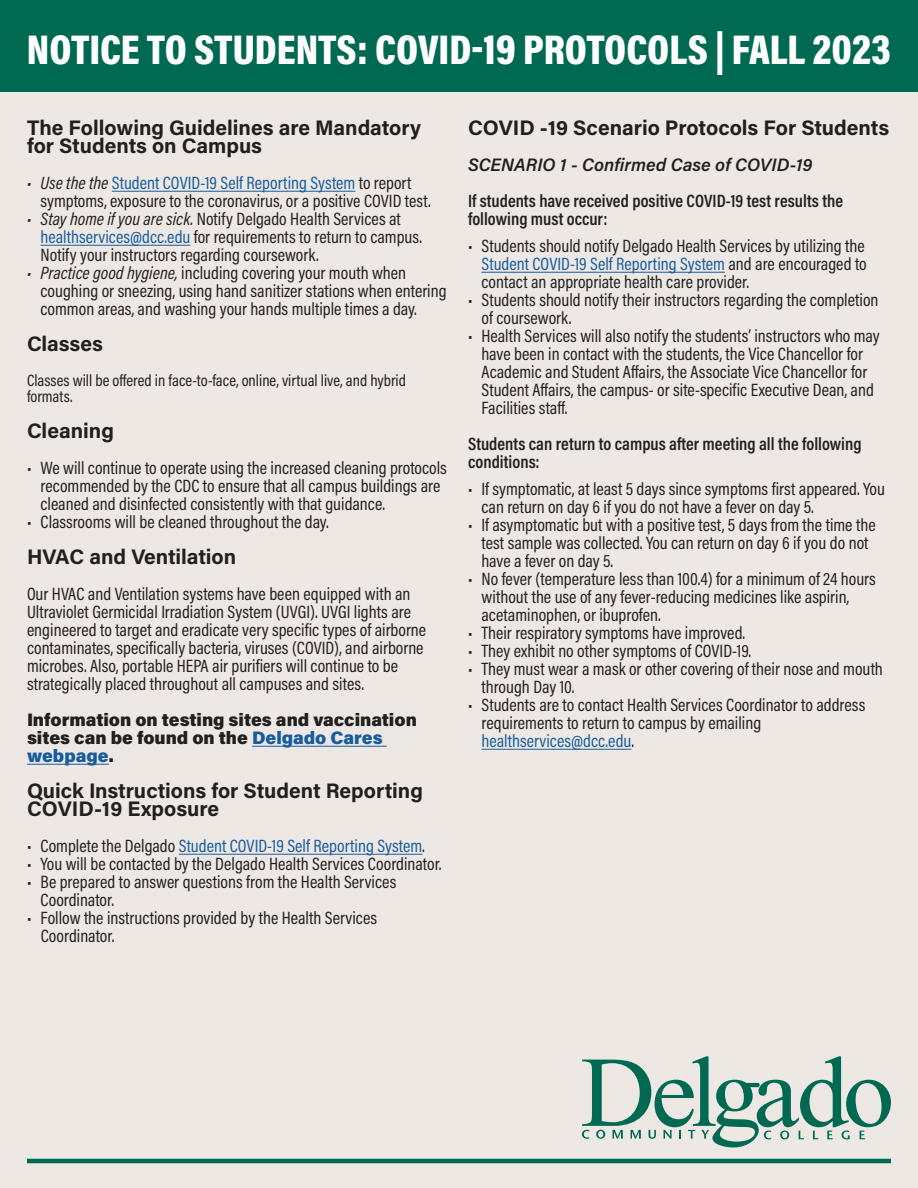
<style>
.page{position:relative;width:918px;height:1188px;background:#eee8e4}
.page>*{position:absolute;margin:0;border:0;box-sizing:border-box;transform-origin:0 0}
.t1{font:900 42px "Acumin Pro Cond";color:#fff}
.t2{font:700 21px/18px "Acumin Pro";color:#231f20}
.t3{font:18px/18px "Acumin Pro Cond";color:#231f20}
.t4{font:600 18px/18px "Acumin Pro Cond";color:#231f20}
.t5{font:900 18px/18px "Acumin Pro";color:#231f20}
.t6{font:18px "Acumin Pro Cond";color:#175d9e}
.t7{font:italic 600 18px "Acumin Pro";color:#231f20}
.t8{font:16.5px/16.5px "Acumin Pro Cond";color:#231f20}
.s1{font-style:italic}
.s2{color:#175d9e}
.s3{color:#231f20}
</style>
<div class="page">
<div style="left:0;top:0;width:918px;height:91px;background:#006951"></div>
<hr style="left:112px;top:191px;width:243px;height:1px;background:#175d9e">
<hr style="left:40px;top:245px;width:150px;height:1px;background:#175d9e">
<hr style="left:252px;top:746px;width:135px;height:1px;background:#175d9e">
<hr style="left:27px;top:764px;width:82px;height:1px;background:#175d9e">
<hr style="left:179px;top:854px;width:243px;height:1px;background:#175d9e">
<hr style="left:482px;top:272px;width:243px;height:1px;background:#175d9e">
<hr style="left:482px;top:749px;width:149px;height:1px;background:#175d9e">
<hr style="left:27px;top:1159px;width:864px;height:4px;background:#006951">
<svg style="left:582px;top:1056px;width:309px;height:91px"></svg>
<p class="t1" style="left:27px;top:22px;width:866px">NOTICE TO STUDENTS: COVID-19 PROTOCOLS | FALL 2023</p>
<p class="t2" style="left:27px;top:118px;width:396px">The Following Guidelines are Mandatory for Students on Campus</p>
<p class="t3" style="left:40px;top:174px;width:392px;text-indent:-14px"><span class="s1">• Use the the</span> <span class="s2">Student COVID-19 Self Reporting System</span> to report symptoms, exposure to the coronavirus, or a positive COVID test.</p>
<p class="t3" style="left:40px;top:210px;width:383px;text-indent:-14px"><span class="s1">• Stay home if you are sick.</span> Notify Delgado Health Services at <span class="s2">healthservices@dcc.edu</span> for requirements to return to campus.<br>Notify your instructors regarding coursework.</p>
<p class="t3" style="left:40px;top:264px;width:408px;text-indent:-14px"><span class="s1">• Practice good hygiene,</span> including covering your mouth when coughing or sneezing, using hand sanitizer stations when entering common areas, and washing your hands multiple times a day.</p>
<p class="t2" style="left:27px;top:334px;width:78px">Classes</p>
<p class="t8" style="left:27px;top:372px;width:380px">Classes will be offered in face-to-face, online, virtual live, and hybrid formats.</p>
<p class="t2" style="left:27px;top:421px;width:88px">Cleaning</p>
<p class="t3" style="left:40px;top:459px;width:408px;text-indent:-14px">• We will continue to operate using the increased cleaning protocols recommended by the CDC to ensure that all campus buildings are cleaned and disinfected consistently with that guidance.</p>
<p class="t3" style="left:27px;top:513px;width:303px">• Classrooms will be cleaned throughout the day.</p>
<p class="t2" style="left:27px;top:547px;width:211px">HVAC and Ventilation</p>
<p class="t3" style="left:27px;top:585px;width:401px">Our HVAC and Ventilation systems have been equipped with an Ultraviolet Germicidal Irradiation System (UVGI). UVGI lights are engineered to target and eradicate very specific types of airborne contaminates, specifically bacteria, viruses (COVID), and airborne microbes. Also, portable HEPA air purifiers will continue to be strategically placed throughout all campuses and sites.</p>
<p class="t5" style="left:27px;top:710px;width:391px">Information on testing sites and vaccination sites can be found on the <span class="s2">Delgado Cares webpage</span>.</p>
<p class="t2" style="left:27px;top:781px;width:397px">Quick Instructions for Student Reporting<br>COVID-19 Exposure</p>
<p class="t6" style="left:27px;top:835px;width:399px"><span class="s3">• Complete the Delgado</span> Student COVID-19 Self Reporting System<span class="s3">.</span></p>
<p class="t3" style="left:27px;top:855px;width:416px">• You will be contacted by the Delgado Health Services Coordinator.</p>
<p class="t3" style="left:40px;top:873px;width:357px;text-indent:-14px">• Be prepared to answer questions from the Health Services<br>Coordinator.</p>
<p class="t3" style="left:41px;top:909px;width:338px;text-indent:-14px">• Follow the instructions provided by the Health Services<br>Coordinator.</p>
<p class="t2" style="left:468px;top:118px;width:423px">COVID -19 Scenario Protocols For Students</p>
<p class="t7" style="left:468px;top:152px;width:346px">SCENARIO 1 - Confirmed Case of COVID-19</p>
<p class="t4" style="left:468px;top:192px;width:377px">If students have received positive COVID-19 test results the following must occur:</p>
<p class="t3" style="left:482px;top:237px;width:387px;text-align:justify;text-indent:-14px">• Students should notify Delgado Health Services by utilizing the <span class="s2">Student COVID-19 Self Reporting System</span> and are encouraged to contact an appropriate health care provider.</p>
<p class="t3" style="left:482px;top:291px;width:399px;text-indent:-14px">• Students should notify their instructors regarding the completion of coursework.</p>
<p class="t3" style="left:482px;top:327px;width:400px;text-indent:-14px">• Health Services will also notify the students’ instructors who may have been in contact with the students, the Vice Chancellor for Academic and Student Affairs, the Associate Vice Chancellor for Student Affairs, the campus- or site-specific Executive Dean, and Facilities staff.</p>
<p class="t4" style="left:468px;top:435px;width:395px">Students can return to campus after meeting all the following conditions:</p>
<p class="t3" style="left:482px;top:480px;width:405px;text-indent:-14px">• If symptomatic, at least 5 days since symptoms first appeared. You can return on day 6 if you do not have a fever on day 5.</p>
<p class="t3" style="left:482px;top:516px;width:396px;text-indent:-14px">• If asymptomatic but with a positive test, 5 days from the time the test sample was collected. You can return on day 6 if you do not have a fever on day 5.</p>
<p class="t3" style="left:482px;top:570px;width:396px;text-indent:-14px">• No fever (temperature less than 100.4) for a minimum of 24 hours without the use of any fever-reducing medicines like aspirin, acetaminophen, or ibuprofen.</p>
<p class="t3" style="left:468px;top:624px;width:279px">• Their respiratory symptoms have improved.</p>
<p class="t3" style="left:468px;top:642px;width:285px">• They exhibit no other symptoms of COVID-19.</p>
<p class="t3" style="left:482px;top:660px;width:403px;text-indent:-14px">• They must wear a mask or other covering of their nose and mouth through Day 10.</p>
<p class="t3" style="left:482px;top:696px;width:385px;text-indent:-14px">• Students are to contact Health Services Coordinator to address requirements to return to campus by emailing <span class="s2">healthservices@dcc.edu</span>.</p>
</div>
